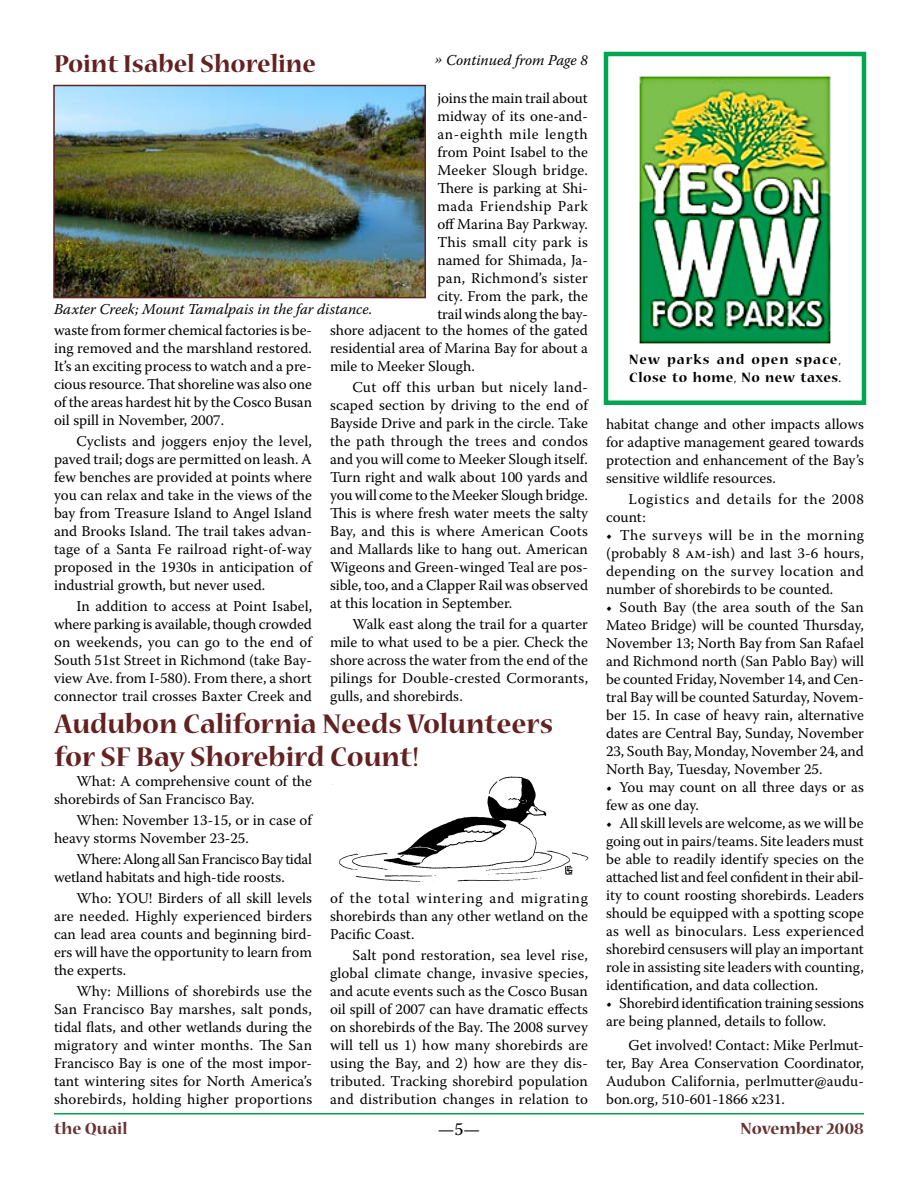
<style>
.page{position:relative;width:918px;height:1188px;background:#fff}
.page>*{position:absolute;margin:0;border:0;box-sizing:border-box;transform-origin:0 0}
.t1{font:700 30px/33px "Nueva Std";color:#632121}
.t2{font:700 27px "Nueva Std";color:#632121}
.t3{font:700 18px "Nueva Std";color:#633}
.t4{font:18px "Warnock Pro";color:#000}
.t5{font:15px/18px "Warnock Pro";color:#000;text-align:justify}
.t6{font:italic 15px "Warnock Pro";color:#000}
.t7{font:700 15px/18px "Nueva Std";letter-spacing:.05em;color:#000}
.t8{font:15px/18px "Warnock Pro";letter-spacing:.045em;color:#000}
</style>
<div class="page">
<hr style="left:54px;top:1113px;width:810px;height:1px;background:#00a650">
<img style="left:56px;top:88px;width:367px;height:207px">
<div style="left:53px;top:85px;width:373px;height:213px;border:2px solid #632121"></div>
<img style="left:332px;top:776px;width:256px;height:106px">
<img style="left:639px;top:76px;width:192px;height:268px">
<div style="left:604px;top:52px;width:262px;height:353px;border:4px solid #00a650"></div>
<h2 class="t2" style="left:54px;top:52px;width:264px">Point Isabel Shoreline</h2>
<p class="t6" style="left:435px;top:51px;width:155px">» Continued from Page 8</p>
<p class="t5" style="left:437px;top:88px;width:152px">joins the main trail about midway of its one-and&shy;an-eighth mile length from Point Isabel to the Meeker Slough bridge.<br>There is parking at Shi&shy;mada Friendship Park off Marina Bay Parkway.<br>This small city park is named for Shimada, Ja&shy;pan, Richmond’s sister city. From the park, the</p>
<p class="t6" style="left:54px;top:300px;width:320px">Baxter Creek; Mount Tamalpais in the far distance.</p>
<p class="t5" style="left:330px;top:304px;width:260px;text-indent:107px">trail winds along the bay&shy;shore adjacent to the homes of the gated residential area of Marina Bay for about a mile to Meeker Slough.</p>
<p class="t5" style="left:330px;top:378px;width:260px;text-indent:22px">Cut off this urban but nicely land&shy;scaped section by driving to the end of Bayside Drive and park in the circle. Take the path through the trees and condos and you will come to Meeker Slough itself.<br>Turn right and walk about 100 yards and you will come to the Meeker Slough bridge.<br>This is where fresh water meets the salty Bay, and this is where American Coots and Mallards like to hang out. American Wigeons and Green-winged Teal are pos&shy;sible, too, and a Clapper Rail was observed at this location in September.</p>
<p class="t5" style="left:330px;top:615px;width:260px;text-indent:22px">Walk east along the trail for a quarter mile to what used to be a pier. Check the shore across the water from the end of the pilings for Double-crested Cormorants, gulls, and shorebirds.</p>
<p class="t5" style="left:54px;top:321px;width:260px">waste from former chemical factories is be&shy;ing removed and the marshland restored.<br>It’s an exciting process to watch and a pre&shy;cious resource. That shoreline was also one of the areas hardest hit by the Cosco Busan oil spill in November, 2007.</p>
<p class="t5" style="left:54px;top:432px;width:260px;text-indent:22px">Cyclists and joggers enjoy the level, paved trail; dogs are permitted on leash. A few benches are provided at points where you can relax and take in the views of the bay from Treasure Island to Angel Island and Brooks Island. The trail takes advan&shy;tage of a Santa Fe railroad right-of-way proposed in the 1930s in anticipation of industrial growth, but never used.</p>
<p class="t5" style="left:54px;top:597px;width:260px;text-indent:22px">In addition to access at Point Isabel, where parking is available, though crowded on weekends, you can go to the end of South 51st Street in Richmond (take Bay&shy;view Ave. from I-580). From there, a short connector trail crosses Baxter Creek and</p>
<h1 class="t1" style="left:54px;top:709px;width:500px">Audubon California Needs Volunteers for SF Bay Shorebird Count!</h1>
<p class="t5" style="left:54px;top:772px;width:260px;text-indent:22px">What: A comprehensive count of the shorebirds of San Francisco Bay.</p>
<p class="t5" style="left:54px;top:811px;width:260px;text-indent:22px">When: November 13-15, or in case of heavy storms November 23-25.</p>
<p class="t5" style="left:54px;top:850px;width:259px;text-indent:22px">Where: Along all San Francisco Bay tidal wetland habitats and high-tide roosts.</p>
<p class="t5" style="left:54px;top:889px;width:260px;text-indent:22px">Who: YOU! Birders of all skill levels are needed. Highly experienced birders can lead area counts and beginning bird&shy;ers will have the opportunity to learn from the experts.</p>
<p class="t5" style="left:54px;top:982px;width:260px;text-indent:22px">Why: Millions of shorebirds use the San Francisco Bay marshes, salt ponds, tidal flats, and other wetlands during the migratory and winter months. The San Francisco Bay is one of the most impor&shy;tant wintering sites for North America’s shorebirds, holding higher proportions</p>
<p class="t5" style="left:330px;top:889px;width:259px">of the total wintering and migrating shorebirds than any other wetland on the Pacific Coast.</p>
<p class="t5" style="left:330px;top:946px;width:260px;text-indent:22px">Salt pond restoration, sea level rise, global climate change, invasive species, and acute events such as the Cosco Busan oil spill of 2007 can have dramatic effects on shorebirds of the Bay. The 2008 survey will tell us 1) how many shorebirds are using the Bay, and 2) how are they dis&shy;tributed. Tracking shorebird population and distribution changes in relation to</p>
<p class="t7" style="left:629px;top:351px;width:214px">New parks and open space,<br>Close to home, No new taxes.</p>
<p class="t5" style="left:606px;top:415px;width:260px">habitat change and other impacts allows for adaptive management geared towards protection and enhancement of the Bay’s sensitive wildlife resources.</p>
<p class="t8" style="left:606px;top:490px;width:259px;text-indent:22px">Logistics and details for the 2008 count:</p>
<p class="t5" style="left:606px;top:526px;width:260px">• The surveys will be in the morning (probably 8 am-ish) and last 3-6 hours, depending on the survey location and number of shorebirds to be counted.</p>
<p class="t5" style="left:606px;top:598px;width:260px">• South Bay (the area south of the San Mateo Bridge) will be counted Thursday, November 13; North Bay from San Rafael and Richmond north (San Pablo Bay) will be counted Friday, November 14, and Cen&shy;tral Bay will be counted Saturday, Novem&shy;ber 15. In case of heavy rain, alternative dates are Central Bay, Sunday, November 23, South Bay, Monday, November 24, and North Bay, Tuesday, November 25.</p>
<p class="t5" style="left:606px;top:778px;width:259px">• You may count on all three days or as few as one day.</p>
<p class="t5" style="left:606px;top:814px;width:260px">• All skill levels are welcome, as we will be going out in pairs/teams. Site leaders must be able to readily identify species on the attached list and feel confident in their abil&shy;ity to count roosting shorebirds. Leaders should be equipped with a spotting scope as well as binoculars. Less experienced shorebird censusers will play an important role in assisting site leaders with counting, identification, and data collection.</p>
<p class="t5" style="left:606px;top:994px;width:260px">• Shorebird identification training sessions are being planned, details to follow.</p>
<p class="t5" style="left:606px;top:1036px;width:260px;text-indent:22px">Get involved! Contact: Mike Perlmut&shy;ter, Bay Area Conservation Coordinator, Audubon California, perlmutter@audu&shy;bon.org, 510-601-1866 x231.</p>
<p class="t3" style="left:54px;top:1120px;width:75px">the Quail</p>
<p class="t4" style="left:438px;top:1118px;width:44px">— —</p>
<p class="t3" style="left:741px;top:1120px;width:125px">November 2008</p>
</div>
